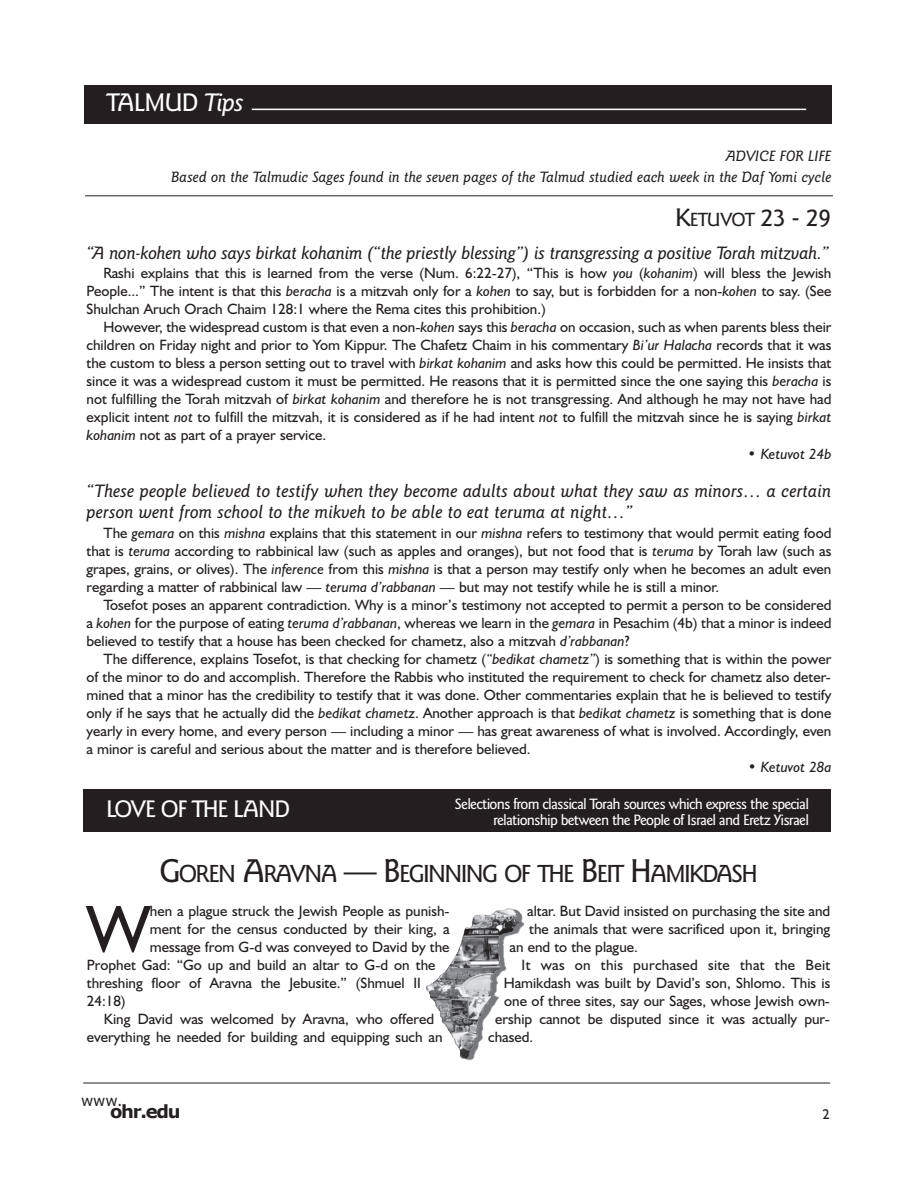
<style>
.page{position:relative;width:918px;height:1188px;background:#fff}
.page>*{position:absolute;margin:0;border:0;box-sizing:border-box;transform-origin:0 0}
.t1{font:67.65px "Humanist 521 BT";color:#231f20}
.t2{font:500 25.5px "Goudy Sans IT Cby BT";color:#231f20}
.t3{font:500 25.5px "Goudy Sans IT Cby BT";letter-spacing:-.04em;color:#fff}
.t4{font:500 24.75px "Goudy Sans IT Cby BT";letter-spacing:-.07em;color:#231f20}
.t5{font:500 24px "Goudy Sans IT Cby BT";letter-spacing:-.055em;color:#fff}
.t6{font:italic 500 18px/21.6px "Goudy Sans IT Cby BT";color:#231f20}
.t7{font:700 18px "Verdana";letter-spacing:-.07em;color:#231f20}
.t8{font:15px/18px "Humanist 521 BT";color:#231f20;text-align:justify}
.t9{font:500 15px/16.5px "Goudy Sans IT Cby BT";letter-spacing:-.055em;color:#fff;text-align:right}
.t10{font:italic 500 15px/21px "Goudy Sans IT Cby BT";color:#231f20;text-align:right}
.t11{font:15px "Humanist 521 BT";letter-spacing:.02em;color:#231f20}
.t12{font:italic 15px "Humanist 521 BT";color:#231f20}
.t13{font:15px "Verdana";color:#231f20}
.t14{font:14.25px "Humanist 521 BT";color:#231f20}
.s1{font-style:italic}
.s2{font-size:19.2px}
.s3{font-size:33px}
</style>
<div class="page">
<hr style="left:83px;top:1083px;width:747px;height:1px;background:#231f20">
<div style="left:84px;top:85px;width:748px;height:38px;background:#231f20"></div>
<hr style="left:252px;top:109px;width:554px;height:1px;background:#fff">
<hr style="left:85px;top:196px;width:748px;height:1px;background:#231f20">
<img style="left:426px;top:909px;width:99px;height:151px">
<div style="left:83px;top:789px;width:748px;height:43px;background:#231f20"></div>
<h2 class="t3" style="left:107px;top:87px;width:139px">TALMUD <span class="s1">Tips</span></h2>
<p class="t10" style="left:171px;top:145px;width:662px">ADVICE FOR LIFE<br>Based on the Talmudic Sages found in the seven pages of the Talmud studied each week in the Daf Yomi cycle</p>
<h2 class="t2" style="left:675px;top:203px;width:158px">K<span class="s2">ETUVOT</span> 23 - 29</h2>
<p class="t6" style="left:87px;top:242px;width:744px">“A non-kohen who says birkat kohanim (“the priestly blessing”) is transgressing a positive Torah mitzvah.”</p>
<p class="t8" style="left:87px;top:264px;width:746px;text-indent:17px">Rashi explains that this is learned from the verse (Num. 6:22-27), “This is how <span class="s1">you</span> (<span class="s1">kohanim</span>) will bless the Jewish People...” The intent is that this <span class="s1">beracha</span> is a mitzvah only for a <span class="s1">kohen</span> to say, but is forbidden for a non-<span class="s1">kohen</span> to say. (See Shulchan Aruch Orach Chaim 128:1 where the Rema cites this prohibition.)</p>
<p class="t8" style="left:87px;top:318px;width:746px;text-indent:17px">However, the widespread custom is that even a non-<span class="s1">kohen</span> says this <span class="s1">beracha</span> on occasion, such as when parents bless their children on Friday night and prior to Yom Kippur. The Chafetz Chaim in his commentary <span class="s1">Bi’ur Halacha</span> records that it was the custom to bless a person setting out to travel with <span class="s1">birkat kohanim</span> and asks how this could be permitted. He insists that since it was a widespread custom it must be permitted. He reasons that it is permitted since the one saying this <span class="s1">beracha</span> is not fulfilling the Torah mitzvah of <span class="s1">birkat kohanim</span> and therefore he is not transgressing. And although he may not have had explicit intent <span class="s1">not</span> to fulfill the mitzvah, it is considered as if he had intent <span class="s1">not</span> to fulfill the mitzvah since he is saying <span class="s1">birkat kohanim</span> not as part of a prayer service.</p>
<p class="t12" style="left:748px;top:445px;width:85px">• Ketuvot 24b</p>
<p class="t6" style="left:87px;top:480px;width:746px">“These people believed to testify when they become adults about what they saw as minors… a certain person went from school to the mikveh to be able to eat teruma at night…”</p>
<p class="t8" style="left:87px;top:524px;width:746px;text-indent:17px">The <span class="s1">gemara</span> on this <span class="s1">mishna</span> explains that this statement in our <span class="s1">mishna</span> refers to testimony that would permit eating food that is <span class="s1">teruma</span> according to rabbinical law (such as apples and oranges), but not food that is <span class="s1">teruma</span> by Torah law (such as grapes, grains, or olives). The <span class="s1">inference</span> from this <span class="s1">mishna</span> is that a person may testify only when he becomes an adult even regarding a matter of rabbinical law — <span class="s1">teruma d’rabbanan</span> — but may not testify while he is still a minor.</p>
<p class="t8" style="left:87px;top:596px;width:746px;text-indent:17px">Tosefot poses an apparent contradiction. Why is a minor’s testimony not accepted to permit a person to be considered a <span class="s1">kohen</span> for the purpose of eating <span class="s1">teruma d’rabbanan</span>, whereas we learn in the <span class="s1">gemara</span> in Pesachim (4b) that a minor is indeed believed to testify that a house has been checked for chametz, also a mitzvah <span class="s1">d’rabbanan</span>?</p>
<p class="t8" style="left:87px;top:650px;width:746px;text-indent:17px">The difference, explains Tosefot, is that checking for chametz (<span class="s1">“bedikat chametz”</span>) is something that is within the power of the minor to do and accomplish. Therefore the Rabbis who instituted the requirement to check for chametz also deter&shy;mined that a minor has the credibility to testify that it was done. Other commentaries explain that he is believed to testify only if he says that he actually did the <span class="s1">bedikat chametz</span>. Another approach is that <span class="s1">bedikat chametz</span> is something that is done yearly in every home, and every person — including a minor — has great awareness of what is involved. Accordingly, even a minor is careful and serious about the matter and is therefore believed.</p>
<p class="t12" style="left:748px;top:758px;width:85px">• Ketuvot 28a</p>
<h3 class="t5" style="left:106px;top:794px;width:186px">LOVE OF THE LAND</h3>
<p class="t9" style="left:455px;top:795px;width:356px">Selections from classical Torah sources which express the special relationship between the People of Israel and Eretz Yisrael</p>
<h3 class="t4" style="left:159px;top:859px;width:600px"><span class="s3">G</span>OREN <span class="s3">A</span>RAVNA <span class="s3">— B</span>EGINNING OF THE <span class="s3">B</span>EIT <span class="s3">H</span>AMIKDASH</h3>
<h1 class="t1" style="left:87px;top:889px;width:65px">W</h1>
<p class="t8" style="left:150px;top:902px;width:301px">hen a plague struck the Jewish People as punish-</p>
<p class="t8" style="left:150px;top:920px;width:301px">ment for the census conducted by their king, a</p>
<p class="t8" style="left:150px;top:938px;width:301px">message from G-d was conveyed to David by the</p>
<p class="t8" style="left:87px;top:956px;width:350px">Prophet Gad: “Go up and build an altar to G-d on the</p>
<p class="t8" style="left:87px;top:974px;width:336px">threshing floor of Aravna the Jebusite.” (Shmuel II</p>
<p class="t8" style="left:87px;top:992px;width:40px">24:18)</p>
<p class="t8" style="left:104px;top:1010px;width:332px">King David was welcomed by Aravna, who offered</p>
<p class="t8" style="left:87px;top:1028px;width:357px">everything he needed for building and equipping such an</p>
<p class="t13" style="left:81px;top:1091px;width:43px">www.</p>
<p class="t7" style="left:110px;top:1100px;width:72px">ohr.edu</p>
<p class="t8" style="left:527px;top:902px;width:305px">altar. But David insisted on purchasing the site and</p>
<p class="t8" style="left:529px;top:920px;width:303px">the animals that were sacrificed upon it, bringing</p>
<p class="t8" style="left:510px;top:938px;width:130px">an end to the plague.</p>
<p class="t11" style="left:522px;top:956px;width:310px">It was on this purchased site that the Beit</p>
<p class="t8" style="left:504px;top:974px;width:328px">Hamikdash was built by David’s son, Shlomo. This is</p>
<p class="t8" style="left:504px;top:992px;width:327px">one of three sites, say our Sages, whose Jewish own-</p>
<p class="t8" style="left:495px;top:1010px;width:336px">ership cannot be disputed since it was actually pur-</p>
<p class="t8" style="left:488px;top:1028px;width:47px">chased.</p>
<p class="t14" style="left:822px;top:1106px;width:9px">2</p>
</div>
